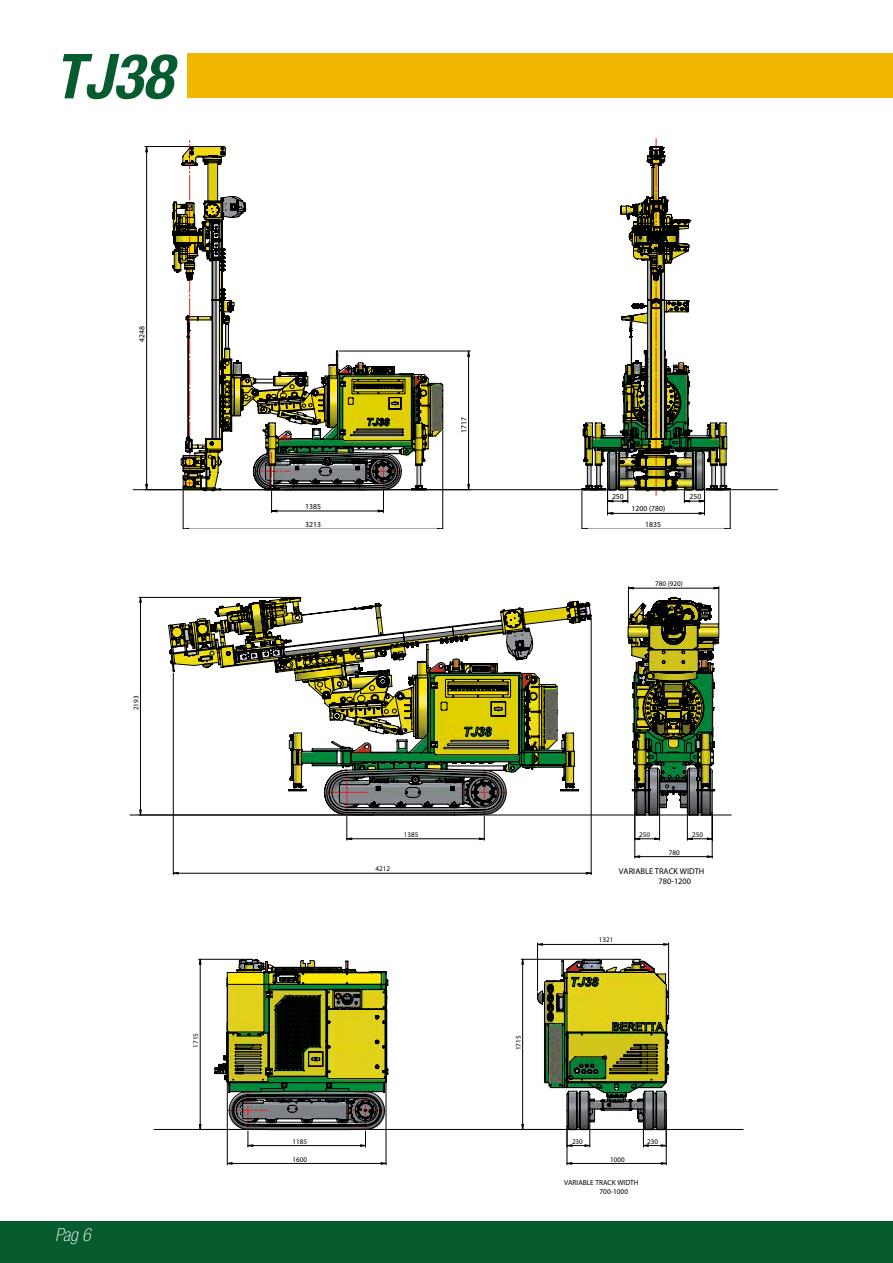
<style>
.page{position:relative;width:893px;height:1263px;background:#fff}
.page>*{position:absolute;margin:0;border:0;box-sizing:border-box;transform-origin:0 0}
.t1{font:italic 700 condensed 62.1px "Helvetica Neue LT Std";color:#065c2f}
.t2{font:italic 100 condensed 18px "Helvetica Neue LT Std";color:#fff}
.t3{font:8.4px/9.9px "SW Txt";color:#000}
.t4{font:7.65px "SW Txt";color:#000}
.t5{font:7.35px/8.9px "SW Txt";color:#000}
.t6{font:7.05px "SW Txt";color:#000}
</style>
<div class="page">
<div style="left:0;top:1221px;width:893px;height:42px;background:#065c2f"></div>
<div style="left:187px;top:54px;width:706px;height:44px;background:#f1b702"></div>
<hr style="left:183px;top:529px;width:260px;height:1px;background:#000">
<hr style="left:730px;top:491px;width:1px;height:37px;background:#000">
<hr style="left:582px;top:529px;width:148px;height:1px;background:#000">
<hr style="left:145px;top:146px;width:45px;height:1px;background:#000">
<hr style="left:133px;top:489px;width:645px;height:1px;background:#000">
<svg style="left:146px;top:147px;width:2px;height:342px"></svg>
<svg style="left:172px;top:155px;width:11px;height:336px"></svg>
<svg style="left:183px;top:138px;width:547px;height:391px"></svg>
<img style="left:433px;top:385px;width:9px;height:46px">
<img style="left:619px;top:587px;width:108px;height:228px">
<hr style="left:173px;top:673px;width:1px;height:202px;background:#000">
<hr style="left:591px;top:618px;width:1px;height:257px;background:#000">
<hr style="left:718px;top:587px;width:1px;height:39px;background:#000">
<hr style="left:628px;top:587px;width:1px;height:39px;background:#000">
<hr style="left:139px;top:597px;width:157px;height:1px;background:#000">
<hr style="left:634px;top:814px;width:1px;height:44px;background:#000">
<hr style="left:712px;top:814px;width:1px;height:44px;background:#000">
<hr style="left:130px;top:815px;width:601px;height:1px;background:#000">
<svg style="left:629px;top:587px;width:89px;height:2px"></svg>
<svg style="left:140px;top:598px;width:1px;height:217px"></svg>
<img style="left:168px;top:597px;width:424px;height:218px">
<svg style="left:173px;top:770px;width:418px;height:104px"></svg>
<img style="left:628px;top:597px;width:91px;height:260px">
<img style="left:545px;top:689px;width:11px;height:50px">
<img style="left:529px;top:950px;width:141px;height:179px">
<hr style="left:227px;top:986px;width:1px;height:179px;background:#000">
<hr style="left:386px;top:1084px;width:1px;height:81px;background:#000">
<hr style="left:199px;top:959px;width:46px;height:1px;background:#000">
<hr style="left:521px;top:959px;width:111px;height:1px;background:#000">
<hr style="left:567px;top:1128px;width:1px;height:37px;background:#000">
<hr style="left:666px;top:1112px;width:1px;height:53px;background:#000">
<hr style="left:154px;top:1129px;width:589px;height:1px;background:#000">
<hr style="left:537px;top:943px;width:1px;height:48px;background:#000">
<hr style="left:668px;top:943px;width:1px;height:71px;background:#000">
<svg style="left:227px;top:1162px;width:159px;height:2px"></svg>
<svg style="left:199px;top:960px;width:2px;height:169px"></svg>
<svg style="left:522px;top:960px;width:1px;height:169px"></svg>
<svg style="left:567px;top:1162px;width:99px;height:2px"></svg>
<svg style="left:538px;top:943px;width:131px;height:2px"></svg>
<img style="left:537px;top:959px;width:132px;height:188px">
<img style="left:215px;top:959px;width:173px;height:188px">
<img style="left:549px;top:1024px;width:12px;height:58px">
<h1 class="t1" style="left:54px;top:39px;width:120px">TJ38</h1>
<p class="t4" style="left:137px;top:341px;width:17px;rotate:-90deg">4248</p>
<p class="t6" style="left:132px;top:710px;width:16px;rotate:-90deg">2193</p>
<h2 class="t2" style="left:55px;top:1225px;width:37px">Pag 6</h2>
<p class="t6" style="left:192px;top:1048px;width:16px;rotate:-90deg">1715</p>
<p class="t4" style="left:305px;top:502px;width:17px">1385</p>
<p class="t4" style="left:305px;top:520px;width:17px">3213</p>
<p class="t4" style="left:459px;top:432px;width:17px;rotate:-90deg">1717</p>
<p class="t4" style="left:612px;top:492px;width:13px">250</p>
<p class="t4" style="left:689px;top:492px;width:13px">250</p>
<p class="t4" style="left:632px;top:504px;width:35px">1200 (780)</p>
<p class="t4" style="left:645px;top:520px;width:17px">1835</p>
<p class="t6" style="left:655px;top:579px;width:29px">780 (920)</p>
<p class="t6" style="left:375px;top:864px;width:16px">4212</p>
<p class="t6" style="left:404px;top:830px;width:16px">1385</p>
<p class="t6" style="left:293px;top:1137px;width:16px">1185</p>
<p class="t6" style="left:293px;top:1155px;width:16px">1600</p>
<p class="t6" style="left:514px;top:1050px;width:16px;rotate:-90deg">1715</p>
<p class="t6" style="left:639px;top:830px;width:12px">250</p>
<p class="t6" style="left:692px;top:830px;width:12px">250</p>
<p class="t6" style="left:669px;top:848px;width:12px">780</p>
<p class="t3" style="left:658px;top:866px;width:47px;text-indent:-40px">VARIABLE TRACK WIDTH<br>780-1200</p>
<p class="t6" style="left:599px;top:936px;width:16px">1321</p>
<p class="t6" style="left:572px;top:1137px;width:12px">230</p>
<p class="t6" style="left:647px;top:1137px;width:12px">230</p>
<p class="t6" style="left:610px;top:1155px;width:16px">1000</p>
<p class="t5" style="left:599px;top:1178px;width:41px;text-indent:-35px">VARIABLE TRACK WIDTH<br>700-1000</p>
</div>
